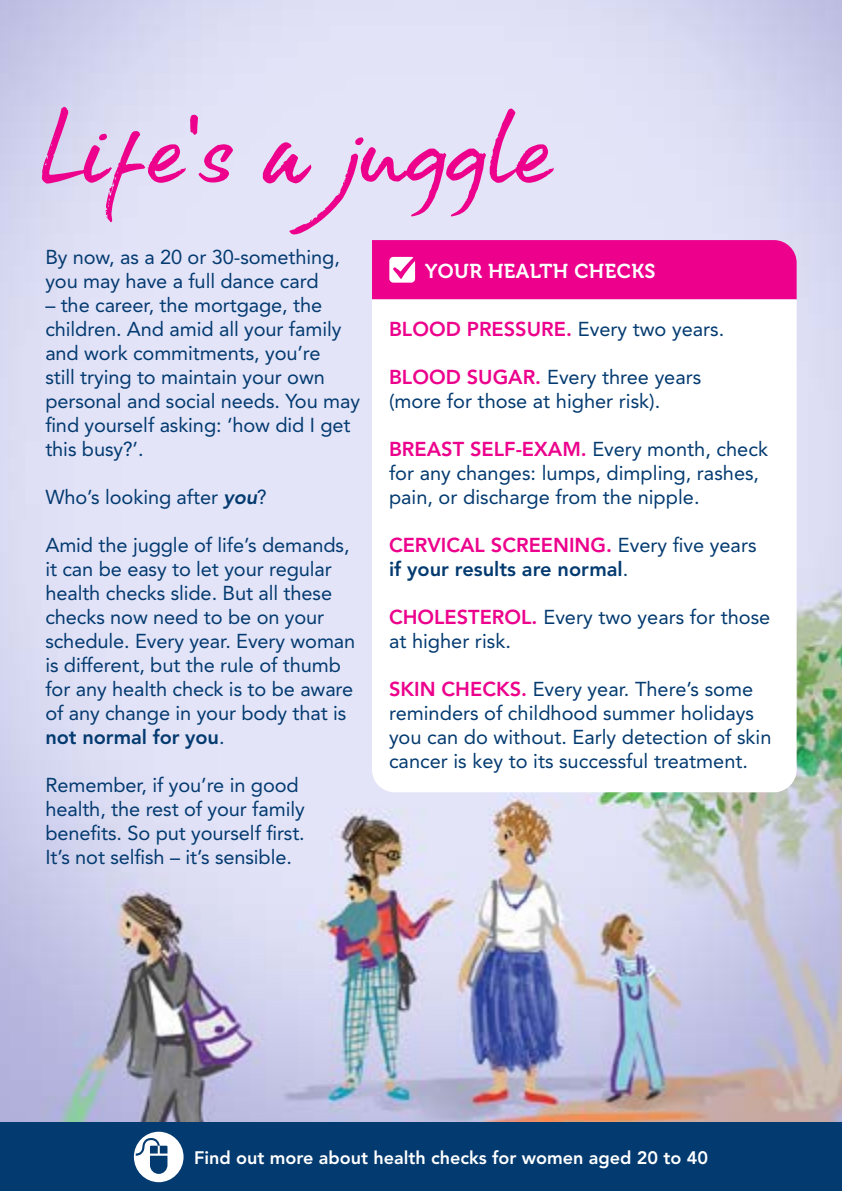
<style>
.page{position:relative;width:842px;height:1191px;background:#fff}
.page>*{position:absolute;margin:0;border:0;box-sizing:border-box;transform-origin:0 0}
.t1{font:20px/24px "Avenir LT Std";letter-spacing:-.005em;color:#033a70}
.t2{font:800 20px/24px "Avenir LT Std";color:#033a70}
.t3{font:800 20px "Avenir LT Std";color:#ec008c}
.t4{font:20px "Museo 700";letter-spacing:.02em;color:#fff}
.t5{font:800 18px "Avenir LT Std";color:#fff}
.s1{font-weight:800;font-style:italic}
.s2{font-weight:800}
.s3{font-weight:400;color:#033a70}
.s4{font-weight:800;color:#ec008c}
.s5{color:#ec008c}
.s6{font-weight:400}
</style>
<div class="page">
<img style="left:0;top:0;width:842px;height:1123px">
<div style="left:372px;top:240px;width:425px;height:59px;background:#ec008c"></div>
<svg style="left:372px;top:299px;width:425px;height:493px"></svg>
<svg style="left:42px;top:107px;width:512px;height:128px;background:#e2c5e9"></svg>
<div style="left:0;top:1123px;width:842px;height:68px;background:#033a70"></div>
<svg style="left:134px;top:1131px;width:50px;height:51px"></svg>
<p class="t1" style="left:45px;top:245px;width:296px">By now, as a 20 or 30-something, you may have a full dance card</p>
<p class="t1" style="left:45px;top:293px;width:316px">– the career, the mortgage, the children. And amid all your family and work commitments, you’re<br>still trying to maintain your own personal and social needs. You may find yourself asking: ‘how did I get this busy?’.</p>
<p class="t1" style="left:45px;top:485px;width:223px">Who’s looking after <span class="s1">you</span>?</p>
<p class="t1" style="left:45px;top:533px;width:311px">Amid the juggle of life’s demands, it can be easy to let your regular health checks slide. But all these checks now need to be on your schedule. Every year. Every woman is different, but the rule of thumb for any health check is to be aware of any change in your body that is <span class="s2">not normal for you</span>.</p>
<p class="t1" style="left:45px;top:773px;width:261px">Remember, if you’re in good health, the rest of your family benefits. So put yourself first.<br>It’s not selfish – it’s sensible.</p>
<p class="t4" style="left:425px;top:260px;width:232px">YOUR HEALTH CHECKS</p>
<p class="t3" style="left:389px;top:317px;width:337px">BLOOD PRESSURE. <span class="s3">Every two years.</span></p>
<p class="t1" style="left:389px;top:365px;width:314px"><span class="s4">BLOOD SUGAR.</span> Every three years (more for those at higher risk).</p>
<p class="t1" style="left:389px;top:437px;width:381px"><span class="s4">BREAST SELF-EXAM.</span> Every month, check for any changes: lumps, dimpling, rashes, pain, or discharge from the nipple.</p>
<p class="t2" style="left:389px;top:533px;width:369px"><span class="s5">CERVICAL SCREENING.</span> <span class="s6">Every five years </span>if your results are normal<span class="s6">.</span></p>
<p class="t1" style="left:389px;top:605px;width:383px"><span class="s4">CHOLESTEROL.</span> Every two years for those at higher risk.</p>
<p class="t1" style="left:389px;top:677px;width:384px"><span class="s4">SKIN CHECKS.</span> Every year. There’s some reminders of childhood summer holidays you can do without. Early detection of skin cancer is key to its successful treatment.</p>
<p class="t5" style="left:194px;top:1147px;width:515px">Find out more about health checks for women aged 20 to 40</p>
</div>
